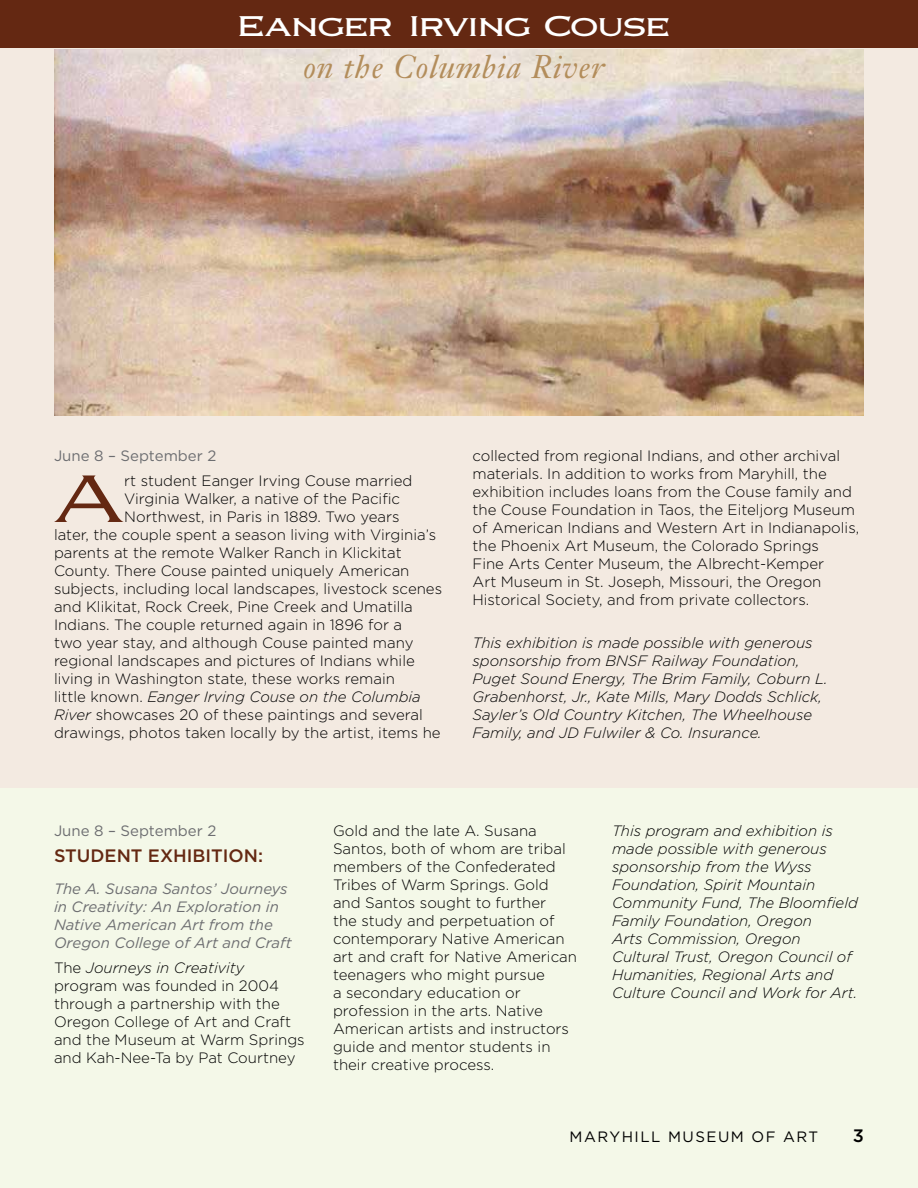
<style>
.page{position:relative;width:918px;height:1188px;background:#fff}
.page>*{position:absolute;margin:0;border:0;box-sizing:border-box;transform-origin:0 0}
.t1{font:66.45px "LHF Cameo";color:#642812}
.t2{font:italic 32.4px "Janson Text LT Std";letter-spacing:.025em;color:#b38d5b}
.t3{font:700 28.35px "LHF Cameo";letter-spacing:-.01em;color:#fff}
.t4{font:500 18px "Gotham";color:#642812}
.t5{font:500 18px "Gotham";color:#000}
.t6{font:300 15px/18px "Gotham";color:#000}
.t7{font:italic 300 15px/18px "Gotham";color:#000}
.t8{font:italic 15px/18px "Gotham";color:#6d6e71}
.t9{font:15px "Gotham";color:#6d6e71}
.t10{font:15px "Gotham";letter-spacing:.1em;color:#000}
.s1{font-style:normal}
.s2{font-style:italic}
</style>
<div class="page">
<div style="left:0;top:787px;width:918px;height:401px;background:#f4f8e8"></div>
<div style="left:0;top:47px;width:918px;height:740px;background:#f3eae1"></div>
<div style="left:0;top:0;width:918px;height:47px;background:#642812"></div>
<img style="left:54px;top:49px;width:810px;height:366px">
<h3 class="t3" style="left:238px;top:9px;width:433px">Eanger Irving Couse</h3>
<h2 class="t2" style="left:303px;top:47px;width:303px">on the Columbia River</h2>
<p class="t9" style="left:54px;top:446px;width:164px">June 8 – September 2</p>
<h1 class="t1" style="left:53px;top:461px;width:72px">A</h1>
<p class="t6" style="left:124px;top:471px;width:290px">rt student Eanger Irving Couse married</p>
<p class="t6" style="left:124px;top:489px;width:277px">Virginia Walker, a native of the Pacific</p>
<p class="t6" style="left:124px;top:507px;width:277px">Northwest, in Paris in 1889. Two years</p>
<p class="t6" style="left:54px;top:525px;width:384px">later, the couple spent a season living with Virginia’s</p>
<p class="t6" style="left:54px;top:543px;width:349px">parents at the remote Walker Ranch in Klickitat</p>
<p class="t6" style="left:54px;top:561px;width:357px">County. There Couse painted uniquely American</p>
<p class="t6" style="left:54px;top:579px;width:390px">subjects, including local landscapes, livestock scenes</p>
<p class="t6" style="left:54px;top:597px;width:360px">and Klikitat, Rock Creek, Pine Creek and Umatilla</p>
<p class="t6" style="left:54px;top:615px;width:350px">Indians. The couple returned again in 1896 for a</p>
<p class="t6" style="left:54px;top:633px;width:361px">two year stay, and although Couse painted many</p>
<p class="t6" style="left:54px;top:651px;width:362px">regional landscapes and pictures of Indians while</p>
<p class="t6" style="left:54px;top:669px;width:343px">living in Washington state, these works remain</p>
<p class="t7" style="left:54px;top:687px;width:368px"><span class="s1">little known.</span> Eanger Irving Couse on the Columbia</p>
<p class="t6" style="left:54px;top:705px;width:370px"><span class="s2">River</span> showcases 20 of these paintings and several</p>
<p class="t6" style="left:54px;top:723px;width:388px">drawings, photos taken locally by the artist, items he</p>
<p class="t6" style="left:473px;top:447px;width:388px">collected from regional Indians, and other archival materials. In addition to works from Maryhill, the exhibition includes loans from the Couse family and the Couse Foundation in Taos, the Eiteljorg Museum of American Indians and Western Art in Indianapolis, the Phoenix Art Museum, the Colorado Springs<br>Fine Arts Center Museum, the Albrecht-Kemper<br>Art Museum in St. Joseph, Missouri, the Oregon Historical Society, and from private collectors.</p>
<p class="t7" style="left:473px;top:633px;width:357px">This exhibition is made possible with generous sponsorship from BNSF Railway Foundation, Puget Sound Energy, The Brim Family, Coburn L.<br>Grabenhorst, Jr., Kate Mills, Mary Dodds Schlick, Sayler’s Old Country Kitchen, The Wheelhouse Family, and JD Fulwiler &amp; Co. Insurance.</p>
<p class="t9" style="left:54px;top:821px;width:164px">June 8 – September 2</p>
<p class="t4" style="left:54px;top:844px;width:211px">STUDENT EXHIBITION:</p>
<p class="t8" style="left:54px;top:879px;width:239px">The A. Susana Santos’ Journeys in Creativity: An Exploration in<br>Native American Art from the<br>Oregon College of Art and Craft</p>
<p class="t6" style="left:54px;top:958px;width:252px">The <span class="s2">Journeys in Creativity </span>program was founded in 2004 through a partnership with the<br>Oregon College of Art and Craft and the Museum at Warm Springs and Kah-Nee-Ta by Pat Courtney</p>
<p class="t6" style="left:333px;top:822px;width:246px">Gold and the late A. Susana<br>Santos, both of whom are tribal members of the Confederated<br>Tribes of Warm Springs. Gold and Santos sought to further<br>the study and perpetuation of contemporary Native American art and craft for Native American teenagers who might pursue<br>a secondary education or profession in the arts. Native<br>American artists and instructors guide and mentor students in their creative process.</p>
<p class="t7" style="left:612px;top:822px;width:247px">This program and exhibition is made possible with generous sponsorship from the Wyss<br>Foundation, Spirit Mountain<br>Community Fund, The Bloomfield<br>Family Foundation, Oregon<br>Arts Commission, Oregon<br>Cultural Trust, Oregon Council of<br>Humanities, Regional Arts and<br>Culture Council and Work for Art.</p>
<p class="t10" style="left:570px;top:1128px;width:250px">MARYHILL MUSEUM OF ART</p>
<p class="t5" style="left:853px;top:1124px;width:13px">3</p>
</div>
